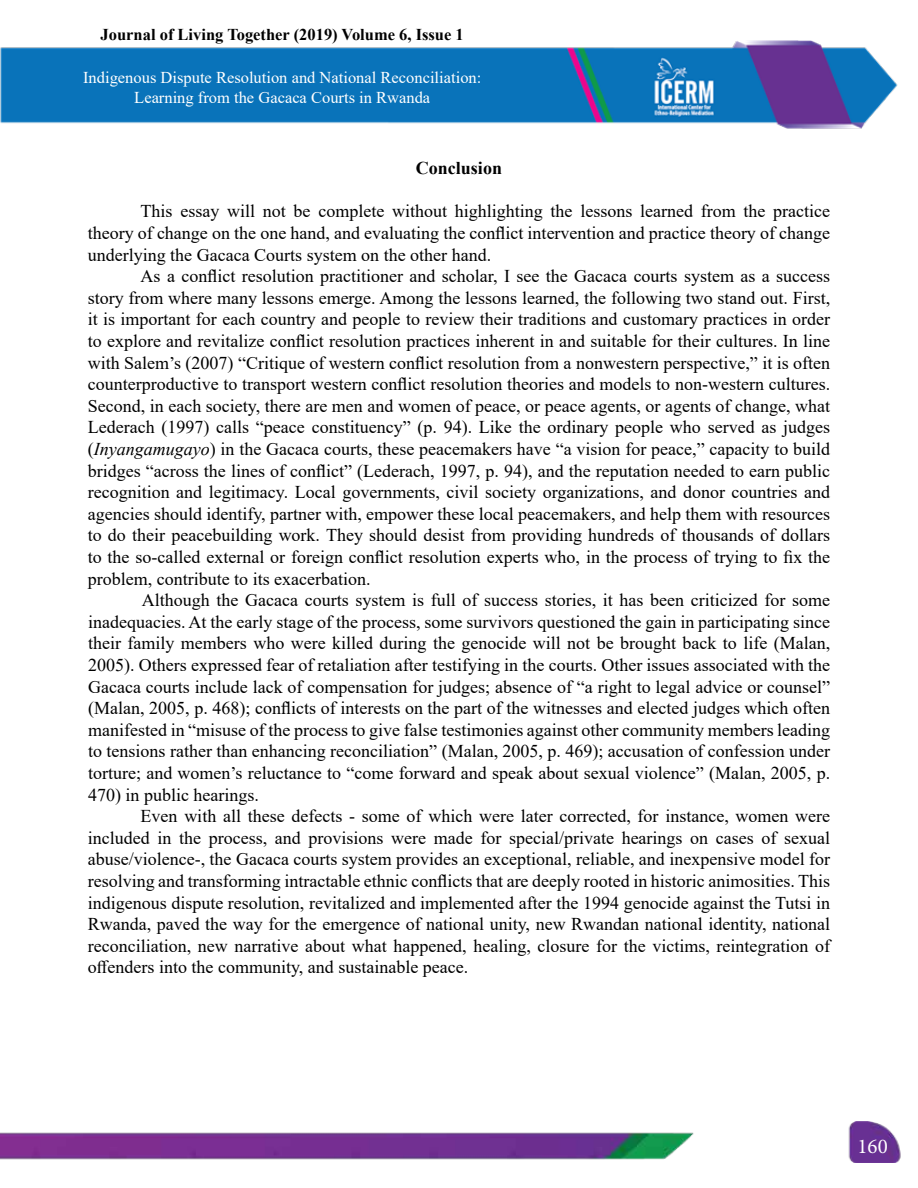
<style>
.page{position:relative;width:918px;height:1188px;background:#fff}
.page>*{position:absolute;margin:0;border:0;box-sizing:border-box;transform-origin:0 0}
.t1{font:21px "Minion Pro";color:#fff}
.t2{font:18px/21.6px "Times New Roman";color:#000;text-align:justify}
.t3{font:700 18px "Times New Roman";color:#000}
.t4{font:16.5px/19.8px "Times New Roman";color:#fff;text-align:center}
.t5{font:700 16.5px "Times New Roman";color:#000}
.s1{font-style:italic}
</style>
<div class="page">
<img style="left:0;top:1121px;width:901px;height:42px">
<img style="left:0;top:41px;width:898px;height:88px">
<p class="t5" style="left:101px;top:23px;width:365px">Journal of Living Together (2019) Volume 6, Issue 1</p>
<p class="t4" style="left:83px;top:67px;width:400px">Indigenous Dispute Resolution and National Reconciliation:<br>Learning from the Gacaca Courts in Rwanda</p>
<p class="t3" style="left:416px;top:155px;width:88px">Conclusion</p>
<p class="t2" style="left:88px;top:200px;width:744px;text-indent:53px">This essay will not be complete without highlighting the lessons learned from the practice theory of change on the one hand, and evaluating the conflict intervention and practice theory of change underlying the Gacaca Courts system on the other hand.</p>
<p class="t2" style="left:88px;top:265px;width:744px;text-indent:53px">As a conflict resolution practitioner and scholar, I see the Gacaca courts system as a success story from where many lessons emerge. Among the lessons learned, the following two stand out. First, it is important for each country and people to review their traditions and customary practices in order to explore and revitalize conflict resolution practices inherent in and suitable for their cultures. In line with Salem’s (2007) “Critique of western conflict resolution from a nonwestern perspective,” it is often counterproductive to transport western conflict resolution theories and models to non-western cultures.<br>Second, in each society, there are men and women of peace, or peace agents, or agents of change, what Lederach (1997) calls “peace constituency” (p. 94). Like the ordinary people who served as judges (<span class="s1">Inyangamugayo</span>) in the Gacaca courts, these peacemakers have “a vision for peace,” capacity to build bridges “across the lines of conflict” (Lederach, 1997, p. 94), and the reputation needed to earn public recognition and legitimacy. Local governments, civil society organizations, and donor countries and agencies should identify, partner with, empower these local peacemakers, and help them with resources to do their peacebuilding work. They should desist from providing hundreds of thousands of dollars to the so-called external or foreign conflict resolution experts who, in the process of trying to fix the problem, contribute to its exacerbation.</p>
<p class="t2" style="left:88px;top:589px;width:744px;text-indent:54px">Although the Gacaca courts system is full of success stories, it has been criticized for some inadequacies. At the early stage of the process, some survivors questioned the gain in participating since their family members who were killed during the genocide will not be brought back to life (Malan, 2005). Others expressed fear of retaliation after testifying in the courts. Other issues associated with the Gacaca courts include lack of compensation for judges; absence of “a right to legal advice or counsel” (Malan, 2005, p. 468); conflicts of interests on the part of the witnesses and elected judges which often manifested in “misuse of the process to give false testimonies against other community members leading to tensions rather than enhancing reconciliation” (Malan, 2005, p. 469); accusation of confession under torture; and women’s reluctance to “come forward and speak about sexual violence” (Malan, 2005, p.<br>470) in public hearings.</p>
<p class="t2" style="left:88px;top:805px;width:744px;text-indent:53px">Even with all these defects - some of which were later corrected, for instance, women were included in the process, and provisions were made for special/private hearings on cases of sexual abuse/violence-, the Gacaca courts system provides an exceptional, reliable, and inexpensive model for resolving and transforming intractable ethnic conflicts that are deeply rooted in historic animosities. This indigenous dispute resolution, revitalized and implemented after the 1994 genocide against the Tutsi in Rwanda, paved the way for the emergence of national unity, new Rwandan national identity, national reconciliation, new narrative about what happened, healing, closure for the victims, reintegration of offenders into the community, and sustainable peace.</p>
<p class="t1" style="left:858px;top:1132px;width:32px">160</p>
</div>
